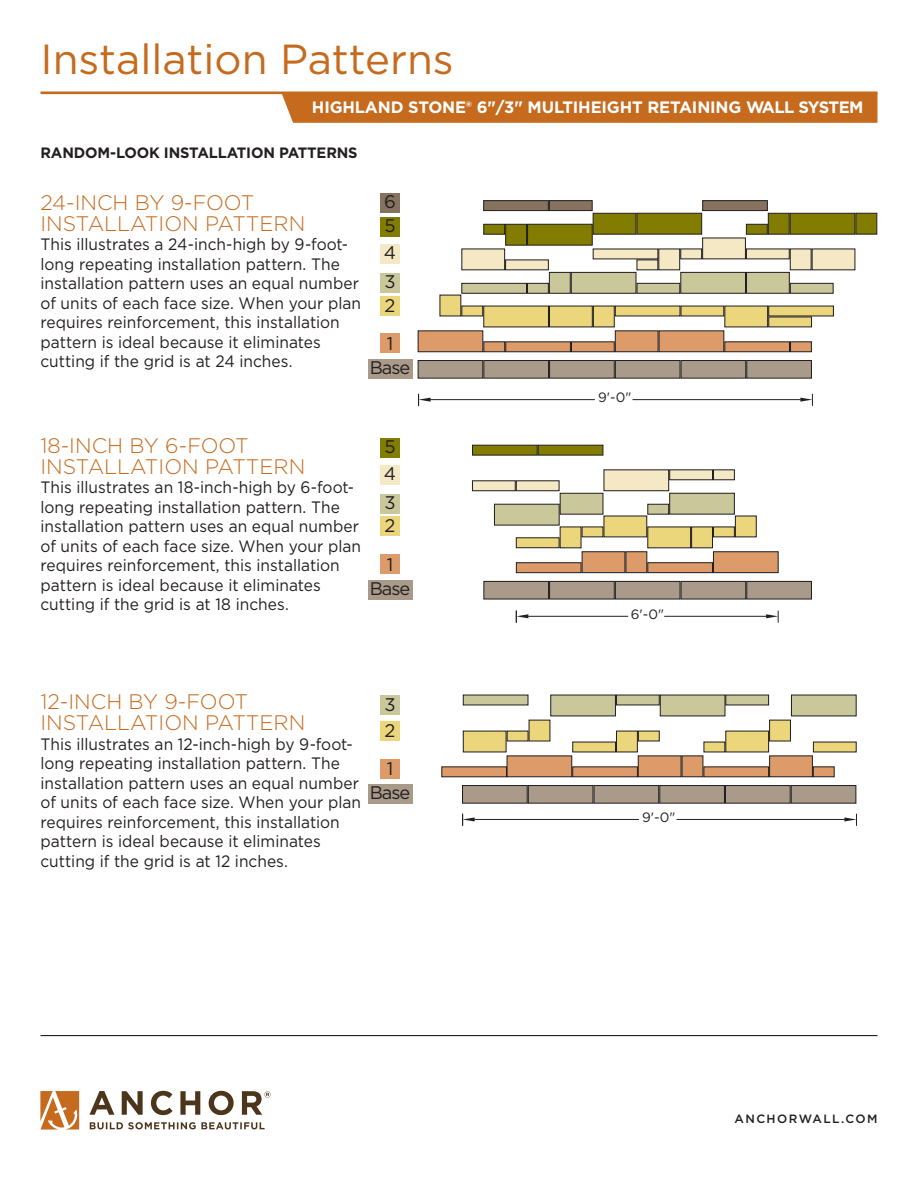
<style>
.page{position:relative;width:918px;height:1188px;background:#fff}
.page>*{position:absolute;margin:0;border:0;box-sizing:border-box;transform-origin:0 0}
.t1{font:42px "Gotham";color:#c66a1d}
.t2{font:300 21px/21px "Gotham";color:#c66a1d}
.t3{font:18.3px "Gotham";letter-spacing:-.06em;color:#231f20}
.t4{font:16.5px/19.5px "Gotham";color:#231f20;scale:.94 1}
.t5{font:700 16.5px "Gotham";letter-spacing:-.01em;color:#fff}
.t6{font:700 15px "Gotham";letter-spacing:-.01em;color:#231f20}
.t7{font:13.5px "Gotham";color:#231f20}
.t8{font:500 12px "Gotham";letter-spacing:.12em;color:#231f20}
</style>
<div class="page">
<div style="left:282px;top:94px;width:595px;height:29px;background:#c66a1d"></div>
<hr style="left:40px;top:1035px;width:838px;height:1px;background:#231f20">
<hr style="left:40px;top:92px;width:838px;height:2px;background:#c66a1d">
<hr style="left:431px;top:399px;width:164px;height:1px;background:#231f20">
<hr style="left:633px;top:399px;width:167px;height:1px;background:#231f20">
<svg style="left:418px;top:394px;width:13px;height:12px"></svg>
<svg style="left:800px;top:394px;width:13px;height:12px"></svg>
<div style="left:380px;top:244px;width:20px;height:20px;background:#f4e8c5"></div>
<div style="left:380px;top:217px;width:20px;height:20px;background:#827c00"></div>
<div style="left:380px;top:194px;width:20px;height:19px;background:#86735f"></div>
<div style="left:368px;top:359px;width:45px;height:20px;background:#a99a8a"></div>
<div style="left:380px;top:334px;width:20px;height:19px;background:#dc9b68"></div>
<div style="left:380px;top:296px;width:20px;height:19px;background:#ecd67c"></div>
<div style="left:380px;top:273px;width:20px;height:20px;background:#cac89b"></div>
<svg style="left:417px;top:200px;width:461px;height:153px"></svg>
<div style="left:418px;top:361px;width:65px;height:17px;background:#a99a8a"></div>
<div style="left:418px;top:360px;width:65px;height:19px;border:1px solid #231f20"></div>
<div style="left:484px;top:361px;width:65px;height:17px;background:#a99a8a"></div>
<div style="left:483px;top:360px;width:66px;height:19px;border:1px solid #231f20"></div>
<div style="left:550px;top:361px;width:64px;height:17px;background:#a99a8a"></div>
<div style="left:549px;top:360px;width:66px;height:19px;border:1px solid #231f20"></div>
<div style="left:615px;top:361px;width:65px;height:17px;background:#a99a8a"></div>
<div style="left:615px;top:360px;width:66px;height:19px;border:1px solid #231f20"></div>
<div style="left:681px;top:361px;width:65px;height:17px;background:#a99a8a"></div>
<div style="left:681px;top:360px;width:65px;height:19px;border:1px solid #231f20"></div>
<div style="left:747px;top:361px;width:64px;height:17px;background:#a99a8a"></div>
<div style="left:746px;top:360px;width:66px;height:19px;border:1px solid #231f20"></div>
<hr style="left:528px;top:616px;width:100px;height:1px;background:#231f20">
<hr style="left:665px;top:616px;width:101px;height:1px;background:#231f20">
<svg style="left:516px;top:611px;width:12px;height:11px"></svg>
<svg style="left:766px;top:611px;width:13px;height:11px"></svg>
<div style="left:380px;top:465px;width:20px;height:20px;background:#f4e8c5"></div>
<div style="left:380px;top:438px;width:20px;height:20px;background:#827c00"></div>
<div style="left:368px;top:580px;width:45px;height:20px;background:#a99a8a"></div>
<div style="left:380px;top:555px;width:20px;height:19px;background:#dc9b68"></div>
<div style="left:380px;top:517px;width:20px;height:19px;background:#ecd67c"></div>
<div style="left:380px;top:494px;width:20px;height:19px;background:#cac89b"></div>
<svg style="left:472px;top:444px;width:132px;height:12px;background:#7b761d"></svg>
<svg style="left:472px;top:469px;width:307px;height:105px"></svg>
<div style="left:484px;top:581px;width:65px;height:18px;background:#a99a8a"></div>
<div style="left:483px;top:581px;width:66px;height:19px;border:1px solid #231f20"></div>
<div style="left:550px;top:581px;width:64px;height:18px;background:#a99a8a"></div>
<div style="left:549px;top:581px;width:66px;height:19px;border:1px solid #231f20"></div>
<div style="left:615px;top:581px;width:65px;height:18px;background:#a99a8a"></div>
<div style="left:615px;top:581px;width:66px;height:19px;border:1px solid #231f20"></div>
<div style="left:681px;top:581px;width:65px;height:18px;background:#a99a8a"></div>
<div style="left:681px;top:581px;width:65px;height:19px;border:1px solid #231f20"></div>
<div style="left:747px;top:581px;width:64px;height:18px;background:#a99a8a"></div>
<div style="left:746px;top:581px;width:66px;height:19px;border:1px solid #231f20"></div>
<hr style="left:475px;top:819px;width:164px;height:1px;background:#231f20">
<hr style="left:677px;top:819px;width:167px;height:1px;background:#231f20">
<svg style="left:462px;top:814px;width:13px;height:11px"></svg>
<svg style="left:844px;top:814px;width:13px;height:11px"></svg>
<div style="left:368px;top:784px;width:45px;height:20px;background:#a99a8a"></div>
<div style="left:380px;top:759px;width:20px;height:19px;background:#dc9b68"></div>
<div style="left:380px;top:721px;width:20px;height:19px;background:#ecd67c"></div>
<div style="left:380px;top:696px;width:20px;height:19px;background:#cac89b"></div>
<svg style="left:441px;top:694px;width:416px;height:84px"></svg>
<div style="left:463px;top:786px;width:64px;height:17px;background:#a99a8a"></div>
<div style="left:462px;top:785px;width:66px;height:19px;border:1px solid #231f20"></div>
<div style="left:528px;top:786px;width:65px;height:17px;background:#a99a8a"></div>
<div style="left:528px;top:785px;width:65px;height:19px;border:1px solid #231f20"></div>
<div style="left:594px;top:786px;width:65px;height:17px;background:#a99a8a"></div>
<div style="left:594px;top:785px;width:65px;height:19px;border:1px solid #231f20"></div>
<div style="left:660px;top:786px;width:64px;height:17px;background:#a99a8a"></div>
<div style="left:659px;top:785px;width:66px;height:19px;border:1px solid #231f20"></div>
<div style="left:725px;top:786px;width:65px;height:17px;background:#a99a8a"></div>
<div style="left:725px;top:785px;width:66px;height:19px;border:1px solid #231f20"></div>
<div style="left:791px;top:786px;width:65px;height:17px;background:#a99a8a"></div>
<div style="left:791px;top:785px;width:65px;height:19px;border:1px solid #231f20"></div>
<svg style="left:89px;top:1091px;width:25px;height:24px"></svg>
<svg style="left:122px;top:1091px;width:21px;height:24px"></svg>
<svg style="left:151px;top:1091px;width:22px;height:24px"></svg>
<svg style="left:180px;top:1091px;width:20px;height:24px"></svg>
<svg style="left:209px;top:1091px;width:25px;height:24px"></svg>
<svg style="left:40px;top:1091px;width:39px;height:39px"></svg>
<svg style="left:90px;top:1122px;width:175px;height:7px"></svg>
<svg style="left:242px;top:1091px;width:29px;height:24px"></svg>
<h1 class="t1" style="left:40px;top:32px;width:415px">Installation Patterns</h1>
<p class="t5" style="left:312px;top:96px;width:359px">HIGHLAND STONE® 6"/3" MULTIH EIGHT RETA</p>
<p class="t5" style="left:692px;top:96px;width:139px">IN ING WALL SYSTEM</p>
<p class="t6" style="left:40px;top:143px;width:319px">RANDOM-LOOK INSTALLATION PATTERNS</p>
<p class="t2" style="left:40px;top:191px;width:266px">24-INCH BY 9-FOOT<br>INSTALLATION PATTERN</p>
<p class="t4" style="left:40px;top:234px;width:343px">This illustrates a 24-inch-high by 9-foot&shy;long repeating installation pattern. The installation pattern uses an equal number of units of each face size. When your plan requires reinforcement, this installation pattern is ideal because it eliminates cutting if the grid is at 24 inches.</p>
<p class="t3" style="left:384px;top:190px;width:13px">6</p>
<p class="t3" style="left:384px;top:214px;width:13px">5</p>
<p class="t3" style="left:384px;top:241px;width:14px">4</p>
<p class="t3" style="left:384px;top:270px;width:13px">3</p>
<p class="t3" style="left:385px;top:293px;width:12px">2</p>
<p class="t3" style="left:387px;top:332px;width:8px">1</p>
<p class="t3" style="left:370px;top:356px;width:42px">Base</p>
<p class="t2" style="left:40px;top:434px;width:266px">18-INCH BY 6-FOOT<br>INSTALLATION PATTERN</p>
<p class="t4" style="left:40px;top:477px;width:343px">This illustrates an 18-inch-high by 6-foot&shy;long repeating installation pattern. The installation pattern uses an equal number of units of each face size. When your plan requires reinforcement, this installation pattern is ideal because it eliminates cutting if the grid is at 18 inches.</p>
<p class="t3" style="left:384px;top:435px;width:13px">5</p>
<p class="t3" style="left:384px;top:462px;width:14px">4</p>
<p class="t3" style="left:384px;top:491px;width:13px">3</p>
<p class="t3" style="left:385px;top:514px;width:12px">2</p>
<p class="t3" style="left:387px;top:553px;width:8px">1</p>
<p class="t3" style="left:370px;top:577px;width:42px">Base</p>
<p class="t2" style="left:40px;top:691px;width:266px">12-INCH BY 9-FOOT<br>INSTALLATION PATTERN</p>
<p class="t4" style="left:40px;top:734px;width:343px">This illustrates an 12-inch-high by 9-foot&shy;long repeating installation pattern. The installation pattern uses an equal number of units of each face size. When your plan requires reinforcement, this installation pattern is ideal because it eliminates cutting if the grid is at 12 inches.</p>
<p class="t3" style="left:384px;top:693px;width:13px">3</p>
<p class="t3" style="left:385px;top:718px;width:12px">2</p>
<p class="t3" style="left:387px;top:757px;width:8px">1</p>
<p class="t3" style="left:370px;top:781px;width:42px">Base</p>
<p class="t7" style="left:598px;top:389px;width:35px">9'-0"</p>
<p class="t7" style="left:631px;top:606px;width:35px">6'-0"</p>
<p class="t7" style="left:642px;top:809px;width:35px">9'-0"</p>
<p class="t8" style="left:735px;top:1111px;width:144px">ANCHORWALL.COM</p>
</div>
